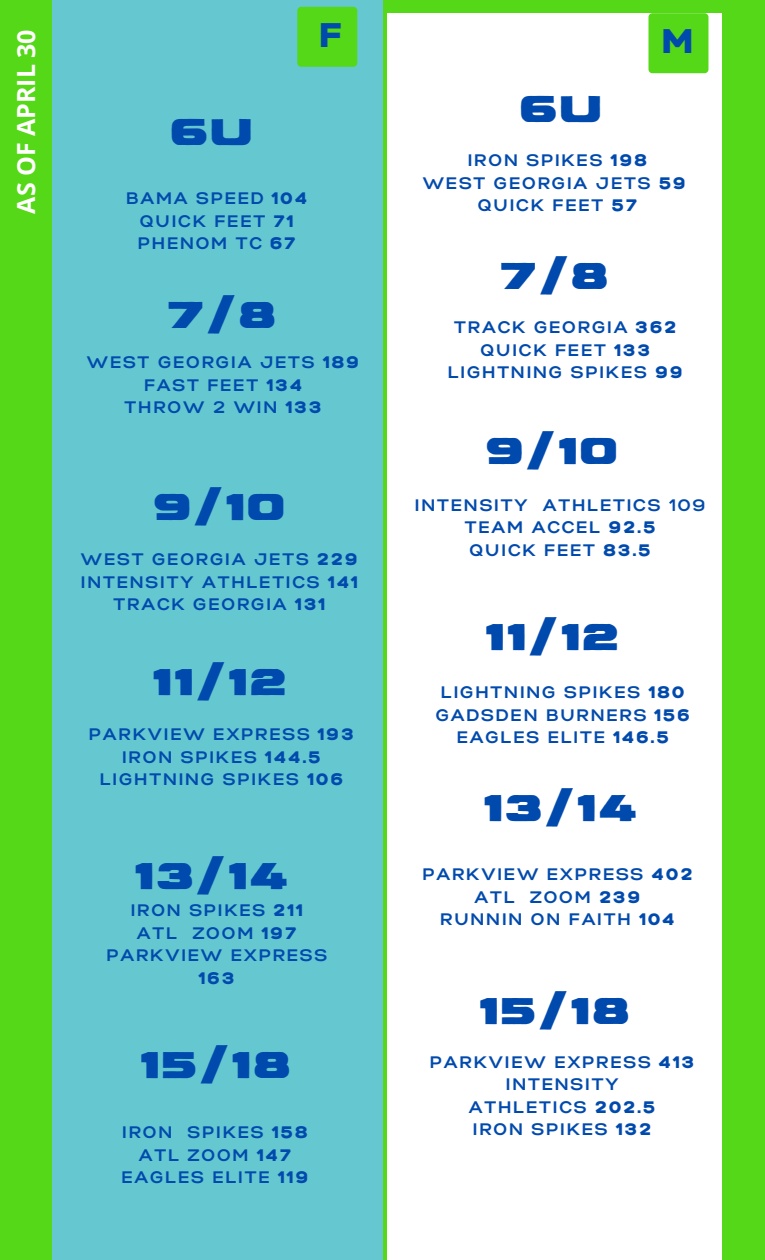
<style>
.page{position:relative;width:765px;height:1260px;background:#55d817}
.page>*{position:absolute;margin:0;border:0;box-sizing:border-box;transform-origin:0 0}
.t1{font:37.5px "Revive 80 Phatt";color:#004aad}
.t2{font:900 34.12px "Gabriel Sans";color:#004aad}
.t3{font:700 25px "Open Sans";color:#fff}
.t4{font:700 16.62px/22.5px "Gabriel Sans";letter-spacing:.13em;color:#004aad;text-align:center}
.t5{font:700 14.12px "Gabriel Sans";letter-spacing:.13em;color:#004aad}
.s1{font-weight:900}
</style>
<div class="page">
<div style="left:52px;top:0;width:331px;height:1260px;background:#65c8d0"></div>
<div style="left:387px;top:13px;width:334px;height:1247px;background:#fff"></div>
<div style="left:297px;top:7px;width:60px;height:60px;background:#55d817;border-radius:4px"></div>
<div style="left:648px;top:13px;width:60px;height:60px;background:#55d817;border-radius:4px"></div>
<p class="t3" style="left:9px;top:214px;width:186px;rotate:-90deg">AS OF APRIL 30</p>
<p class="t2" style="left:320px;top:20px;width:23px">F</p>
<p class="t1" style="left:169px;top:97px;width:86px">6U</p>
<p class="t4" style="left:126px;top:188px;width:183px">BAMA SPEED <span class="s1">104</span></p>
<p class="t4" style="left:140px;top:211px;width:155px">QUICK FEET <span class="s1">71</span></p>
<p class="t4" style="left:138px;top:233px;width:159px">PHENOM TC <span class="s1">67</span></p>
<p class="t1" style="left:166px;top:281px;width:112px">7/8</p>
<p class="t4" style="left:87px;top:352px;width:274px">WEST GEORGIA JETS <span class="s1">189</span></p>
<p class="t4" style="left:144px;top:375px;width:160px">FAST FEET <span class="s1">134</span></p>
<p class="t4" style="left:125px;top:397px;width:198px">THROW 2 WIN <span class="s1">133</span></p>
<p class="t1" style="left:152px;top:473px;width:136px">9/10</p>
<p class="t4" style="left:81px;top:549px;width:278px">WEST GEORGIA JETS <span class="s1">229</span></p>
<p class="t4" style="left:81px;top:572px;width:279px">INTENSITY ATHLETICS <span class="s1">141</span></p>
<p class="t4" style="left:114px;top:594px;width:213px">TRACK GEORGIA <span class="s1">131</span></p>
<p class="t1" style="left:151px;top:647px;width:138px">11/12</p>
<p class="t4" style="left:89px;top:724px;width:266px">PARKVIEW EXPRESS <span class="s1">193</span></p>
<p class="t4" style="left:122px;top:747px;width:200px">IRON SPIKES <span class="s1">144.5</span></p>
<p class="t4" style="left:100px;top:769px;width:245px">LIGHTNING SPIKES <span class="s1">106</span></p>
<p class="t1" style="left:133px;top:842px;width:158px">13/14</p>
<p class="t4" style="left:131px;top:900px;width:174px">IRON SPIKES <span class="s1">211</span></p>
<p class="t4" style="left:137px;top:923px;width:161px">ATL ZOOM <span class="s1">197</span></p>
<p class="t4" style="left:107px;top:945px;width:222px">PARKVIEW EXPRESS<br><span class="s1">163</span></p>
<p class="t1" style="left:139px;top:1031px;width:155px">15/18</p>
<p class="t4" style="left:123px;top:1122px;width:187px">IRON SPIKES <span class="s1">158</span></p>
<p class="t4" style="left:139px;top:1145px;width:154px">ATL ZOOM <span class="s1">147</span></p>
<p class="t4" style="left:122px;top:1167px;width:189px">EAGLES ELITE <span class="s1">119</span></p>
<p class="t1" style="left:518px;top:75px;width:86px">6U</p>
<p class="t2" style="left:663px;top:26px;width:34px">M</p>
<p class="t4" style="left:468px;top:150px;width:181px">IRON SPIKES <span class="s1">198</span></p>
<p class="t4" style="left:423px;top:172px;width:265px">WEST GEORGIA JETS <span class="s1">59</span></p>
<p class="t4" style="left:478px;top:195px;width:161px">QUICK FEET <span class="s1">57</span></p>
<p class="t1" style="left:499px;top:241px;width:112px">7/8</p>
<p class="t4" style="left:455px;top:317px;width:223px">TRACK GEORGIA <span class="s1">362</span></p>
<p class="t4" style="left:481px;top:339px;width:171px">QUICK FEET <span class="s1">133</span></p>
<p class="t4" style="left:448px;top:362px;width:237px">LIGHTNING SPIKES <span class="s1">99</span></p>
<p class="t1" style="left:485px;top:417px;width:136px">9/10</p>
<p class="t5" style="left:575px;top:496px;width:106px">COOL TEAM</p>
<p class="t4" style="left:415px;top:495px;width:292px">INTENSITY ATHLETICS 109</p>
<p class="t4" style="left:465px;top:517px;width:192px">TEAM ACCEL <span class="s1">92.5</span></p>
<p class="t4" style="left:470px;top:540px;width:183px">QUICK FEET <span class="s1">83.5</span></p>
<p class="t1" style="left:484px;top:602px;width:138px">11/12</p>
<p class="t4" style="left:441px;top:682px;width:245px">LIGHTNING SPIKES <span class="s1">180</span></p>
<p class="t4" style="left:436px;top:705px;width:256px">GADSDEN BURNERS <span class="s1">156</span></p>
<p class="t4" style="left:457px;top:727px;width:214px">EAGLES ELITE <span class="s1">146.5</span></p>
<p class="t1" style="left:482px;top:773px;width:158px">13/14</p>
<p class="t4" style="left:423px;top:864px;width:272px">PARKVIEW EXPRESS <span class="s1">402</span></p>
<p class="t4" style="left:475px;top:887px;width:168px">ATL ZOOM <span class="s1">239</span></p>
<p class="t4" style="left:440px;top:909px;width:236px">RUNNIN ON FAITH <span class="s1">104</span></p>
<p class="t1" style="left:478px;top:977px;width:155px">15/18</p>
<p class="t4" style="left:430px;top:1052px;width:266px">PARKVIEW EXPRESS <span class="s1">413</span></p>
<p class="t4" style="left:506px;top:1074px;width:114px">INTENSITY</p>
<p class="t4" style="left:469px;top:1097px;width:188px">ATHLETICS <span class="s1">202.5</span></p>
<p class="t4" style="left:473px;top:1119px;width:180px">IRON SPIKES <span class="s1">132</span></p>
</div>
